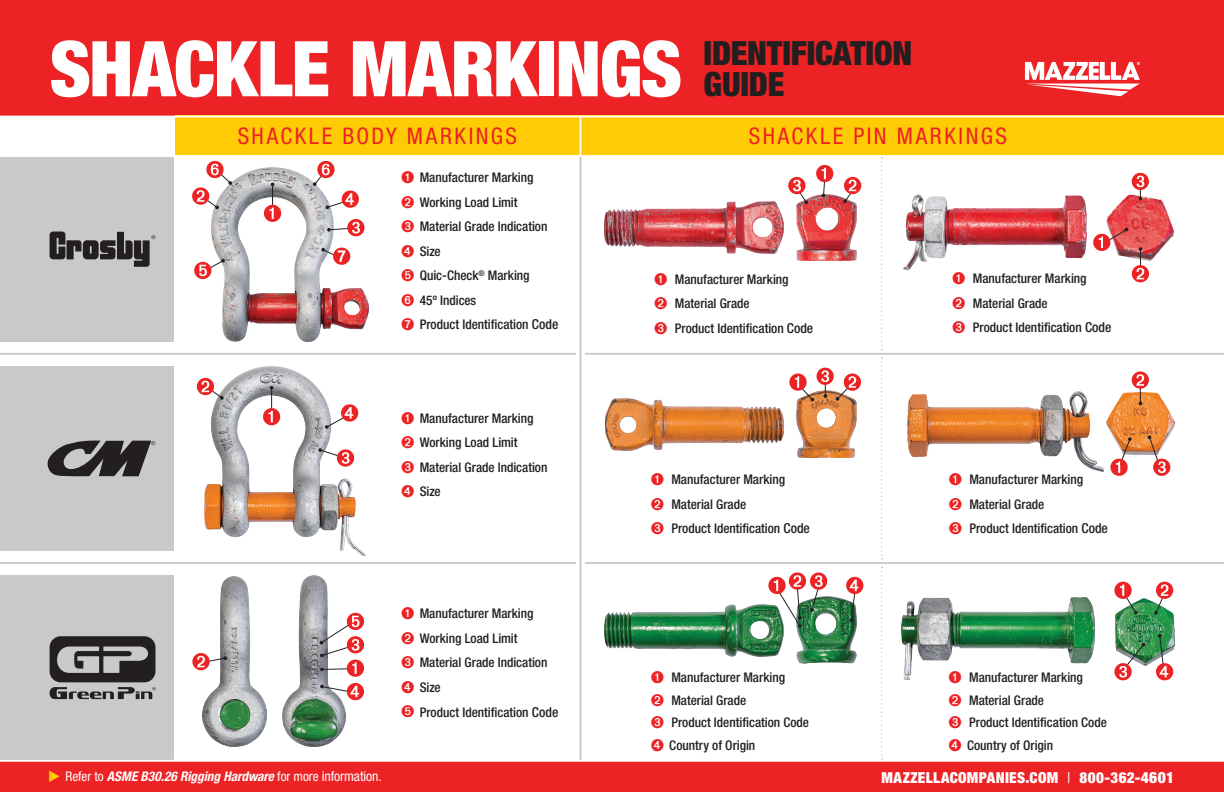
<style>
.page{position:relative;width:1224px;height:792px;background:#fff}
.page>*{position:absolute;margin:0;border:0;box-sizing:border-box;transform-origin:0 0}
.t1{font:900 condensed 77px "Helvetica Neue LT Pro";letter-spacing:-.015em;color:#fff}
.t2{font:900 condensed 33.4px/31.1px "Helvetica Neue LT Pro";letter-spacing:-.01em;color:#231f20}
.t3{font:condensed 22.9px "Helvetica Neue LT Pro";letter-spacing:.105em;color:#ed2224}
.t4{font:900 condensed 15.1px "Helvetica Neue LT Pro";letter-spacing:.025em;color:#fff}
.t5{font:500 condensed 13.3px "Helvetica Neue LT Pro";color:#231f20}
.t6{font:italic 700 condensed 13.3px "Helvetica Neue LT Pro";letter-spacing:-.005em;color:#fff}
.s1{color:#ed2224}
.s2{font-size:13.7px}
.s3{font-family:"Wigrum";font-style:normal;font-stretch:normal;font-size:22.5px;color:#ffcb04}
.s4{font-weight:400;font-style:normal}
.s5{font-weight:400;font-style:normal;font-size:13.7px}
.s6{font-weight:400}
.s7{font-size:15.6px}
</style>
<div class="page">
<div style="left:0;top:157px;width:173px;height:184px;background:#c7c9cb"></div>
<div style="left:0;top:366px;width:173px;height:185px;background:#c7c9cb"></div>
<div style="left:0;top:575px;width:173px;height:185px;background:#c7c9cb"></div>
<div style="left:0;top:0;width:1224px;height:116px;background:#ed2224"></div>
<hr style="left:0;top:353px;width:576px;height:2px;background:#c7c9cb">
<hr style="left:585px;top:353px;width:639px;height:2px;background:#c7c9cb">
<hr style="left:0;top:562px;width:576px;height:2px;background:#c7c9cb">
<hr style="left:585px;top:562px;width:639px;height:2px;background:#c7c9cb">
<div style="left:175px;top:116px;width:1049px;height:41px;background:#ffcb04"></div>
<hr style="left:580px;top:117px;width:1px;height:40px;background:#fff">
<hr style="left:580px;top:157px;width:1px;height:603px;background:#c7c9cb">
<svg style="left:881px;top:157px;width:2px;height:193px"></svg>
<svg style="left:881px;top:567px;width:2px;height:193px"></svg>
<svg style="left:881px;top:357px;width:2px;height:202px"></svg>
<hr style="left:0;top:116px;width:1224px;height:1px;background:#fff">
<hr style="left:0;top:155px;width:1224px;height:2px;background:#fff">
<div style="left:0;top:762px;width:1224px;height:30px;background:#ed2224"></div>
<img style="left:605px;top:202px;width:178px;height:51px">
<img style="left:605px;top:604px;width:178px;height:53px">
<img style="left:211px;top:167px;width:158px;height:174px">
<img style="left:903px;top:195px;width:183px;height:75px">
<img style="left:907px;top:392px;width:197px;height:79px">
<img style="left:901px;top:598px;width:193px;height:81px">
<img style="left:1106px;top:194px;width:69px;height:68px">
<img style="left:1106px;top:393px;width:68px;height:61px">
<img style="left:1115px;top:599px;width:59px;height:67px">
<img style="left:797px;top:194px;width:60px;height:67px">
<img style="left:797px;top:597px;width:60px;height:67px">
<img style="left:205px;top:366px;width:160px;height:190px">
<img style="left:203px;top:577px;width:64px;height:170px">
<img style="left:283px;top:575px;width:63px;height:172px">
<svg style="left:1148px;top:436px;width:22px;height:40px"></svg>
<svg style="left:1114px;top:643px;width:31px;height:37px"></svg>
<svg style="left:192px;top:653px;width:35px;height:17px"></svg>
<svg style="left:320px;top:683px;width:44px;height:17px"></svg>
<svg style="left:320px;top:613px;width:44px;height:64px"></svg>
<svg style="left:1110px;top:437px;width:22px;height:39px"></svg>
<svg style="left:1114px;top:582px;width:24px;height:32px"></svg>
<svg style="left:1093px;top:228px;width:56px;height:54px"></svg>
<svg style="left:1132px;top:371px;width:17px;height:34px"></svg>
<svg style="left:1154px;top:582px;width:19px;height:33px"></svg>
<svg style="left:1132px;top:173px;width:17px;height:27px"></svg>
<svg style="left:816px;top:165px;width:17px;height:32px"></svg>
<svg style="left:843px;top:177px;width:18px;height:26px"></svg>
<svg style="left:768px;top:572px;width:59px;height:56px"></svg>
<svg style="left:788px;top:177px;width:20px;height:27px"></svg>
<svg style="left:197px;top:378px;width:27px;height:22px"></svg>
<svg style="left:327px;top:219px;width:38px;height:17px"></svg>
<svg style="left:318px;top:448px;width:36px;height:19px"></svg>
<svg style="left:325px;top:404px;width:33px;height:25px"></svg>
<svg style="left:846px;top:577px;width:17px;height:45px"></svg>
<svg style="left:1156px;top:634px;width:17px;height:46px"></svg>
<svg style="left:194px;top:259px;width:31px;height:20px"></svg>
<svg style="left:192px;top:161px;width:40px;height:48px"></svg>
<svg style="left:313px;top:161px;width:46px;height:48px"></svg>
<svg style="left:321px;top:248px;width:29px;height:17px"></svg>
<svg style="left:264px;top:183px;width:17px;height:39px"></svg>
<svg style="left:263px;top:386px;width:17px;height:39px"></svg>
<svg style="left:1025px;top:62px;width:115px;height:34px"></svg>
<img style="left:605px;top:398px;width:178px;height:52px">
<img style="left:797px;top:401px;width:60px;height:56px">
<svg style="left:789px;top:368px;width:72px;height:33px"></svg>
<svg style="left:50px;top:232px;width:106px;height:35px"></svg>
<svg style="left:48px;top:441px;width:108px;height:35px"></svg>
<svg style="left:50px;top:636px;width:106px;height:63px"></svg>
<p class="t1" style="left:50px;top:23px;width:634px">SHACKLE MARKINGS</p>
<p class="t2" style="left:704px;top:38px;width:210px">IDENTIFICATION<br>GUIDE</p>
<p class="t3" style="left:238px;top:123px;width:281px">SHACKLE BODY MARKINGS</p>
<p class="t3" style="left:749px;top:123px;width:260px">SHACKLE PIN MARKINGS</p>
<p class="t5" style="left:401px;top:169px;width:134px"><span class="s1">➊</span> Manufacturer Marking</p>
<p class="t5" style="left:401px;top:194px;width:118px"><span class="s1">➋</span> Working Load Limit</p>
<p class="t5" style="left:401px;top:218px;width:148px"><span class="s1">➌</span> Material Grade Indication</p>
<p class="t5" style="left:401px;top:243px;width:41px"><span class="s1">➍</span> Size</p>
<p class="t5" style="left:401px;top:267px;width:130px"><span class="s1">➎</span> Quic-Check<sup>®</sup> Marking</p>
<p class="t5" style="left:401px;top:292px;width:77px"><span class="s1">➏</span> 45º Indices</p>
<p class="t5" style="left:401px;top:316px;width:159px"><span class="s1">➐</span> Product Identification <span class="s2">Code</span></p>
<p class="t5" style="left:952px;top:271px;width:136px"><span class="s1">➊</span> Manufacturer Marking</p>
<p class="t5" style="left:952px;top:295px;width:97px"><span class="s1">➋</span> Material Grade</p>
<p class="t5" style="left:952px;top:320px;width:161px"><span class="s1">➌</span> Product Identification <span class="s2">Code</span></p>
<p class="t5" style="left:654px;top:271px;width:136px"><span class="s1">➊</span> Manufacturer Marking</p>
<p class="t5" style="left:654px;top:295px;width:97px"><span class="s1">➋</span> Material Grade</p>
<p class="t5" style="left:654px;top:320px;width:161px"><span class="s1">➌</span> Product Identification <span class="s2">Code</span></p>
<p class="t5" style="left:401px;top:410px;width:134px"><span class="s1">➊</span> Manufacturer Marking</p>
<p class="t5" style="left:401px;top:434px;width:118px"><span class="s1">➋</span> Working Load Limit</p>
<p class="t5" style="left:401px;top:459px;width:148px"><span class="s1">➌</span> Material Grade Indication</p>
<p class="t5" style="left:401px;top:483px;width:41px"><span class="s1">➍</span> Size</p>
<p class="t5" style="left:401px;top:606px;width:134px"><span class="s1">➊</span> Manufacturer Marking</p>
<p class="t5" style="left:401px;top:630px;width:118px"><span class="s1">➋</span> Working Load Limit</p>
<p class="t5" style="left:401px;top:655px;width:148px"><span class="s1">➌</span> Material Grade Indication</p>
<p class="t5" style="left:401px;top:679px;width:41px"><span class="s1">➍</span> Size</p>
<p class="t5" style="left:401px;top:704px;width:159px"><span class="s1">➎</span> Product Identification <span class="s2">Code</span></p>
<p class="t5" style="left:651px;top:472px;width:136px"><span class="s1">➊</span> Manufacturer Marking</p>
<p class="t5" style="left:651px;top:496px;width:97px"><span class="s1">➋</span> Material Grade</p>
<p class="t5" style="left:651px;top:521px;width:161px"><span class="s1">➌</span> Product Identification <span class="s2">Code</span></p>
<p class="t5" style="left:651px;top:670px;width:136px"><span class="s1">➊</span> Manufacturer Marking</p>
<p class="t5" style="left:651px;top:692px;width:97px"><span class="s1">➋</span> Material Grade</p>
<p class="t5" style="left:651px;top:715px;width:160px"><span class="s1">➌</span> Product Identification Code</p>
<p class="t5" style="left:651px;top:737px;width:106px"><span class="s1">➍</span> Country of Origin</p>
<p class="t5" style="left:949px;top:472px;width:136px"><span class="s1">➊</span> Manufacturer Marking</p>
<p class="t5" style="left:949px;top:496px;width:97px"><span class="s1">➋</span> Material Grade</p>
<p class="t5" style="left:949px;top:521px;width:161px"><span class="s1">➌</span> Product Identification <span class="s2">Code</span></p>
<p class="t5" style="left:949px;top:670px;width:136px"><span class="s1">➊</span> Manufacturer Marking</p>
<p class="t5" style="left:949px;top:692px;width:97px"><span class="s1">➋</span> Material Grade</p>
<p class="t5" style="left:949px;top:715px;width:160px"><span class="s1">➌</span> Product Identification Code</p>
<p class="t5" style="left:949px;top:737px;width:106px"><span class="s1">➍</span> Country of Origin</p>
<p class="t6" style="left:48px;top:769px;width:336px"><span class="s3">▸</span> <span class="s4">Refer to</span> ASME B30.26 Rigging Hardware <span class="s4">for more</span> <span class="s5">information.</span></p>
<p class="t4" style="left:882px;top:768px;width:294px">MAZZELLACOMPANIES.COM <span class="s6">|</span> 800-362-<span class="s7">4601</span></p>
</div>
